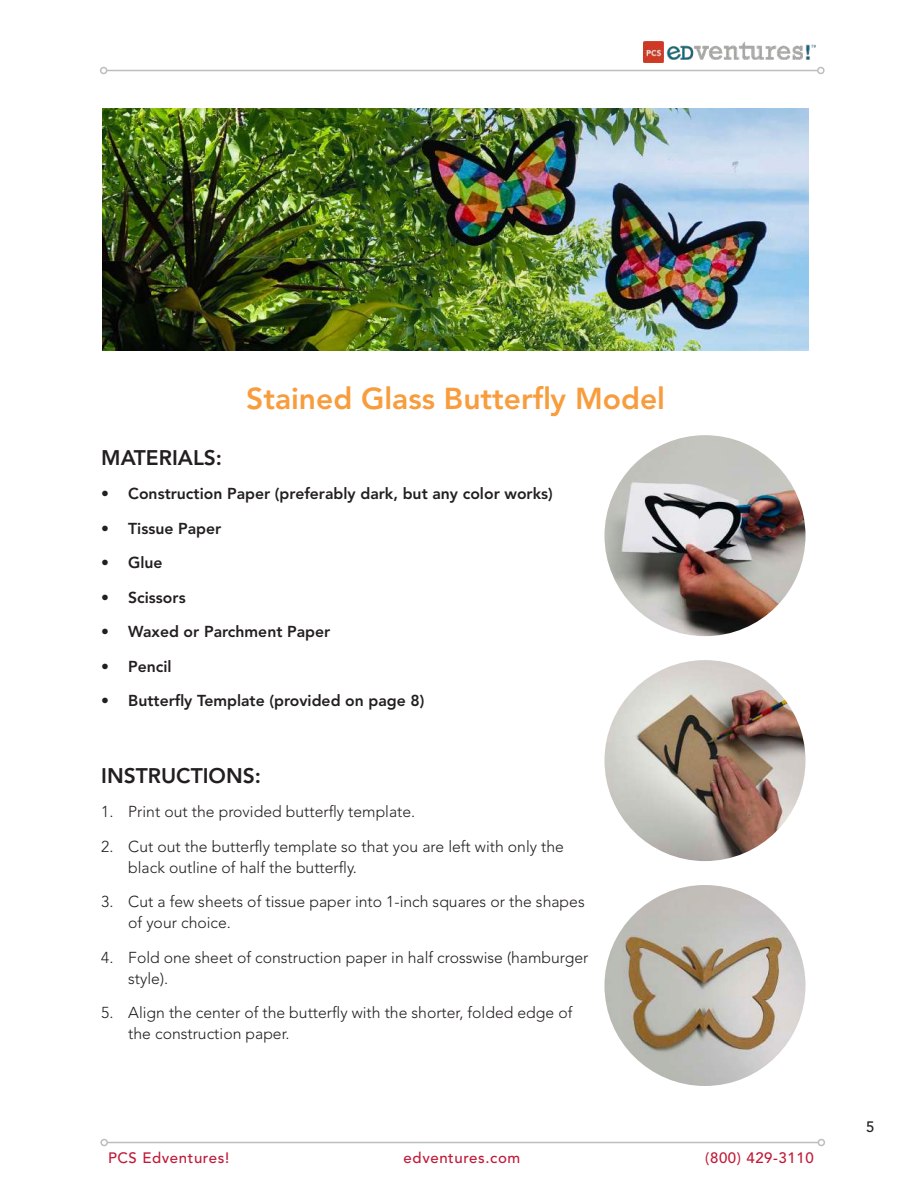
<style>
.page{position:relative;width:918px;height:1188px;background:#fff}
.page>*{position:absolute;margin:0;border:0;box-sizing:border-box;transform-origin:0 0}
.t1{font:800 30px "Avenir LT Std";color:#f89d3d}
.t2{font:800 21px "Avenir LT Std";color:#231f20}
.t3{font:300 15.75px/21px "Avenir LT Std";color:#231f20}
.t4{font:800 15.75px "Avenir LT Std";color:#231f20}
.t5{font:500 15px "Avenir LT Std";letter-spacing:.04em;color:#c01a38}
.t6{font:500 15px "Avenir LT Std";color:#231f20}
</style>
<div class="page">
<hr style="left:107px;top:70px;width:711px;height:1px;background:#bcbdc0">
<div style="left:100px;top:67px;width:7px;height:7px;border:2px solid #bcbdc0;border-radius:50%"></div>
<div style="left:817px;top:67px;width:8px;height:7px;border:2px solid #bcbdc0;border-radius:50%"></div>
<hr style="left:107px;top:1142px;width:711px;height:1px;background:#bcbdc0">
<div style="left:100px;top:1139px;width:8px;height:7px;border:2px solid #bcbdc0;border-radius:50%"></div>
<div style="left:818px;top:1139px;width:7px;height:7px;border:2px solid #bcbdc0;border-radius:50%"></div>
<img style="left:644px;top:42px;width:172px;height:20px">
<img style="left:601px;top:431px;width:208px;height:209px;border-radius:104px">
<div style="left:597px;top:428px;width:216px;height:216px;border:8px solid #fff;border-radius:50%"></div>
<img style="left:601px;top:656px;width:208px;height:209px;border-radius:104px">
<div style="left:597px;top:653px;width:216px;height:216px;border:8px solid #fff;border-radius:50%"></div>
<img style="left:601px;top:881px;width:208px;height:209px;border-radius:104px">
<div style="left:597px;top:878px;width:216px;height:216px;border:8px solid #fff;border-radius:50%"></div>
<img style="left:102px;top:108px;width:707px;height:243px">
<h1 class="t1" style="left:246px;top:381px;width:420px">Stained Glass Butterfly Model</h1>
<h2 class="t2" style="left:101px;top:445px;width:122px">MATERIALS:</h2>
<p class="t4" style="left:101px;top:485px;width:453px">• Construction Paper (preferably dark, but any color works)</p>
<p class="t4" style="left:101px;top:519px;width:122px">• Tissue Paper</p>
<p class="t4" style="left:101px;top:554px;width:63px">• Glue</p>
<p class="t4" style="left:101px;top:588px;width:86px">• Scissors</p>
<p class="t4" style="left:101px;top:623px;width:231px">• Waxed or Parchment Paper</p>
<p class="t4" style="left:101px;top:657px;width:72px">• Pencil</p>
<p class="t4" style="left:101px;top:691px;width:325px">• Butterfly Template (provided on page 8)</p>
<h2 class="t2" style="left:101px;top:763px;width:161px">INSTRUCTIONS:</h2>
<p class="t3" style="left:101px;top:801px;width:316px">1. Print out the provided butterfly template.</p>
<p class="t3" style="left:128px;top:836px;width:437px;text-indent:-27px">2. Cut out the butterfly template so that you are left with only the black outline of half the butterfly.</p>
<p class="t3" style="left:128px;top:891px;width:458px;text-indent:-27px">3. Cut a few sheets of tissue paper into 1-inch squares or the shapes of your choice.</p>
<p class="t3" style="left:128px;top:947px;width:462px;text-indent:-27px">4. Fold one sheet of construction paper in half crosswise (hamburger style).</p>
<p class="t3" style="left:128px;top:1002px;width:446px;text-indent:-27px">5. Align the center of the butterfly with the shorter, folded edge of the construction paper.</p>
<p class="t5" style="left:108px;top:1150px;width:123px">PCS Edventures!</p>
<p class="t5" style="left:404px;top:1150px;width:118px">edventures.com</p>
<p class="t5" style="left:705px;top:1150px;width:110px">(800) 429-3110</p>
<p class="t6" style="left:866px;top:1118px;width:10px">5</p>
</div>
